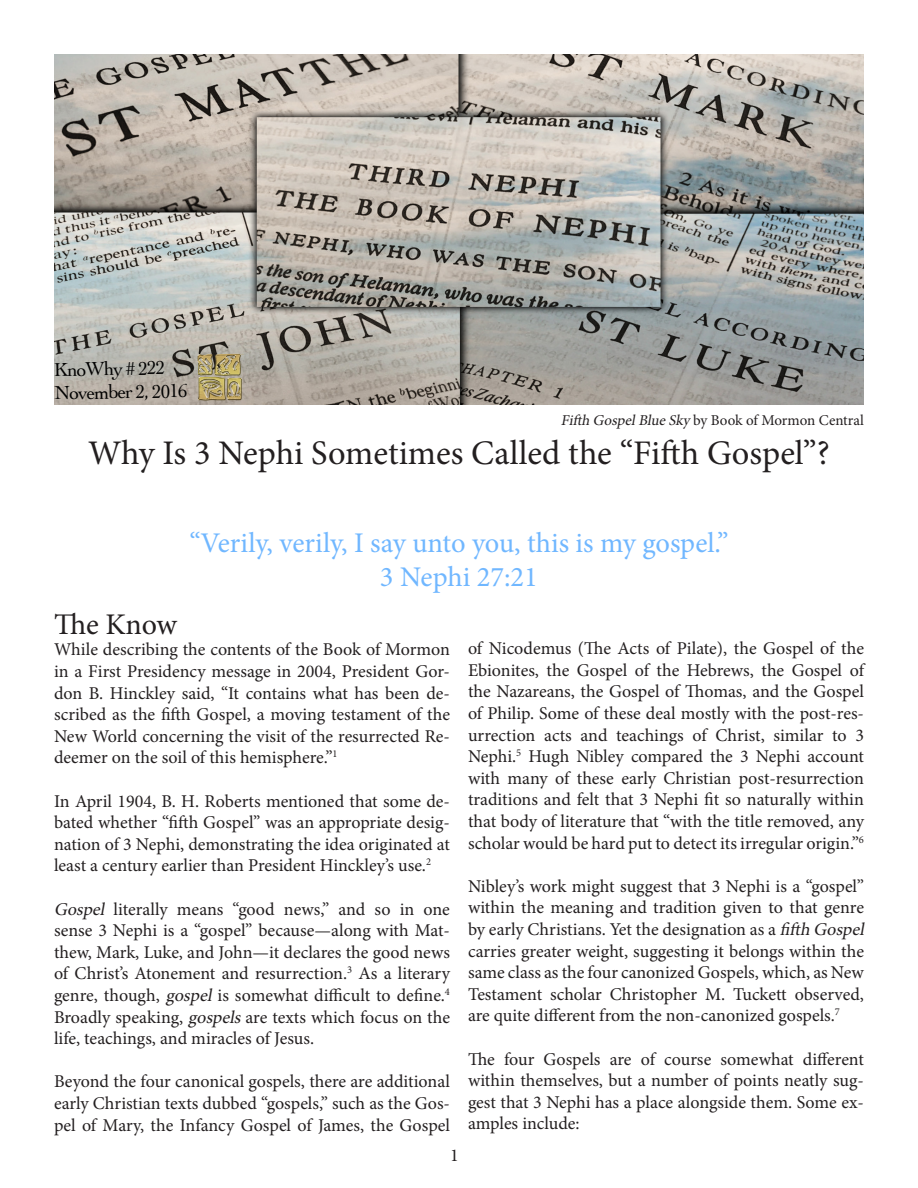
<style>
.page{position:relative;width:918px;height:1188px;background:#fff}
.page>*{position:absolute;margin:0;border:0;box-sizing:border-box;transform-origin:0 0}
.t1{font:34.5px "Minion Pro";color:#231f20}
.t2{font:30px "Minion Pro";color:#231f20}
.t3{font:28.5px "Minion Pro";letter-spacing:-.005em;color:#70b7ff}
.t4{font:19.5px "Cochin";color:#000}
.t5{font:18px/21.6px "Minion Pro";color:#231f20;text-align:justify}
.t6{font:15px "Minion Pro";color:#231f20}
.s1{font-style:italic}
</style>
<div class="page">
<img style="left:54px;top:54px;width:810px;height:351px">
<img style="left:197px;top:353px;width:47px;height:49px">
<p class="t4" style="left:54px;top:357px;width:113px;rotate:-1deg">KnoWhy # 222</p>
<p class="t4" style="left:54px;top:380px;width:135px;rotate:-1deg">November 2, 2016</p>
<p class="t6" style="left:561px;top:410px;width:305px"><span class="s1">Fifth GospelBlueSky</span> by Book of Mormon Central</p>
<p class="t1" style="left:88px;top:430px;width:743px">Why Is 3 Nephi Sometimes Called the “Fifth Gospel”?</p>
<p class="t3" style="left:189px;top:524px;width:541px">“Verily, verily, I say unto you, this is my gospel.”</p>
<p class="t3" style="left:380px;top:558px;width:160px">3 Nephi 27:21</p>
<p class="t2" style="left:54px;top:604px;width:125px">The Know</p>
<p class="t5" style="left:54px;top:639px;width:398px">While describing the contents of the Book of Mormon in a First Presidency message in 2004, President Gor&shy;don B. Hinckley said, “It contains what has been de&shy;scribed as the fifth Gospel, a moving testament of the New World concerning the visit of the resurrected Re&shy;deemer on the soil of this hemisphere.”<sup>1</sup></p>
<p class="t5" style="left:54px;top:790px;width:398px">In April 1904, B. H. Roberts mentioned that some de&shy;bated whether “fifth Gospel” was an appropriate desig&shy;nation of 3 Nephi, demonstrating the idea originated at least a century earlier than President Hinckley’s use.<sup>2</sup></p>
<p class="t5" style="left:54px;top:898px;width:398px"><span class="s1">Gospel</span> literally means “good news,” and so in one sense 3 Nephi is a “gospel” because—along with Mat&shy;thew, Mark, Luke, and John—it declares the good news of Christ’s Atonement and resurrection.<sup>3</sup> As a literary genre, though, <span class="s1">gospel</span> is somewhat difficult to define.<sup>4<br></sup>Broadly speaking, <span class="s1">gospels</span>are texts which focus on the life, teachings, and miracles of Jesus.</p>
<p class="t5" style="left:54px;top:1071px;width:398px">Beyond the four canonical gospels, there are additional early Christian texts dubbed “gospels,” such as the Gos&shy;pel of Mary, the Infancy Gospel of James, the Gospel</p>
<p class="t5" style="left:450px;top:1145px;width:10px">1</p>
<p class="t5" style="left:468px;top:638px;width:398px">of Nicodemus (The Acts of Pilate), the Gospel of the Ebionites, the Gospel of the Hebrews, the Gospel of the Nazareans, the Gospel of Thomas, and the Gospel of Philip. Some of these deal mostly with the post-res&shy;urrection acts and teachings of Christ, similar to 3<br>Nephi.<sup>5</sup> Hugh Nibley compared the 3 Nephi account with many of these early Christian post-resurrection traditions and felt that 3 Nephi fit so naturally within that body of literature that “with the title removed, any scholar would be hard put to detect its irregular origin.”<sup>6</sup></p>
<p class="t5" style="left:468px;top:875px;width:402px;text-align:left">Nibley’s work might suggest that 3 Nephi is a “gospel” within the meaning and tradition given to that genre by early Christians. Yet the designation as a <span class="s1">fifth Gospel </span>carries greater weight, suggesting it belongs within the same class as the four canonized Gospels, which, as New Testament scholar Christopher M. Tuckett observed, are quite different from the non-canonized gospels.<sup>7</sup></p>
<p class="t5" style="left:468px;top:1048px;width:398px">The four Gospels are of course somewhat different within themselves, but a number of points neatly sug&shy;gest that 3 Nephi has a place alongside them. Some ex&shy;amples include:</p>
</div>
